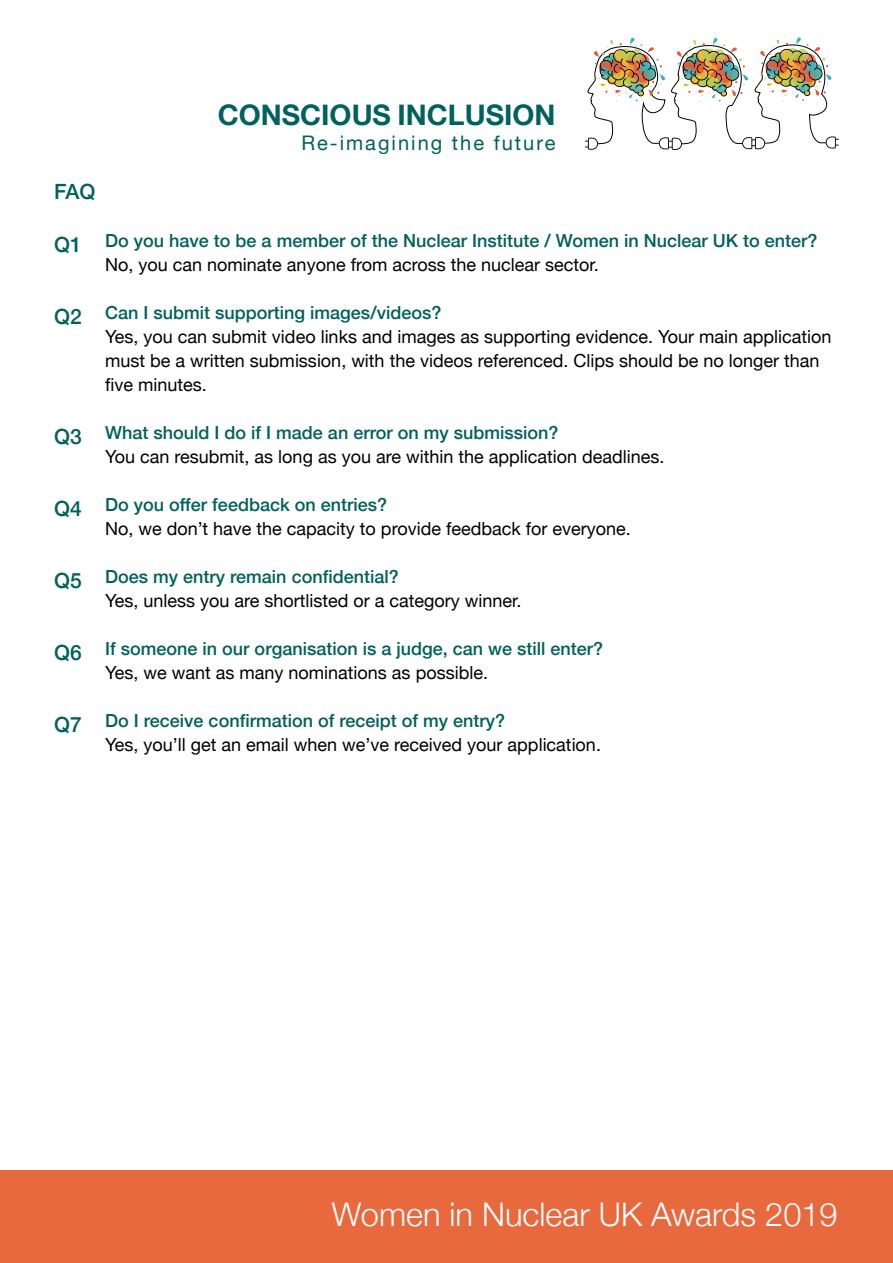
<style>
.page{position:relative;width:893px;height:1263px;background:#fff}
.page>*{position:absolute;margin:0;border:0;box-sizing:border-box;transform-origin:0 0}
.t1{font:300 32.55px "Helvetica Neue";color:#fff}
.t2{font:700 28.35px "Helvetica Neue";color:#00615d}
.t3{font:500 21px "Helvetica Neue";color:#00615d}
.t4{font:20.1px "Helvetica Neue";letter-spacing:.1em;color:#00615d}
.t5{font:18px/24px "Helvetica Neue";color:#000}
.t6{font:500 18px "Helvetica Neue";color:#00615d}
</style>
<div class="page">
<div style="left:0;top:1170px;width:893px;height:93px;background:#e8693d"></div>
<svg style="left:585px;top:37px;width:254px;height:113px"></svg>
<p class="t3" style="left:54px;top:175px;width:43px">FAQ</p>
<h2 class="t2" style="left:218px;top:93px;width:339px">CONSCIOUS INCLUSION</h2>
<p class="t4" style="left:301px;top:128px;width:256px">Re-imagining the future</p>
<p class="t3" style="left:54px;top:227px;width:29px">Q1</p>
<p class="t3" style="left:54px;top:299px;width:29px">Q2</p>
<p class="t3" style="left:54px;top:419px;width:29px">Q3</p>
<p class="t3" style="left:54px;top:491px;width:29px">Q4</p>
<p class="t3" style="left:54px;top:563px;width:29px">Q5</p>
<p class="t3" style="left:54px;top:635px;width:29px">Q6</p>
<p class="t3" style="left:54px;top:707px;width:29px">Q7</p>
<p class="t6" style="left:105px;top:226px;width:714px">Do you have to be a member of the Nuclear Institute / Women in Nuclear UK to enter?</p>
<p class="t5" style="left:105px;top:254px;width:495px">No, you can nominate anyone from across the nuclear sector.</p>
<p class="t6" style="left:105px;top:298px;width:338px">Can I submit supporting images/videos?</p>
<p class="t5" style="left:105px;top:326px;width:728px">Yes, you can submit video links and images as supporting evidence. Your main application must be a written submission, with the videos referenced. Clips should be no longer than five minutes.</p>
<p class="t6" style="left:105px;top:418px;width:455px">What should I do if I made an error on my submission?</p>
<p class="t5" style="left:105px;top:446px;width:561px">You can resubmit, as long as you are within the application deadlines.</p>
<p class="t6" style="left:105px;top:490px;width:283px">Do you offer feedback on entries?</p>
<p class="t5" style="left:105px;top:518px;width:527px">No, we don’t have the capacity to provide feedback for everyone.</p>
<p class="t6" style="left:105px;top:562px;width:295px">Does my entry remain confidential?</p>
<p class="t5" style="left:105px;top:590px;width:418px">Yes, unless you are shortlisted or a category winner.</p>
<p class="t6" style="left:105px;top:634px;width:499px">If someone in our organisation is a judge, can we still enter?</p>
<p class="t5" style="left:105px;top:662px;width:384px">Yes, we want as many nominations as possible.</p>
<p class="t6" style="left:105px;top:706px;width:401px">Do I receive confirmation of receipt of my entry?</p>
<p class="t5" style="left:105px;top:734px;width:497px">Yes, you’ll get an email when we’ve received your application.</p>
<h1 class="t1" style="left:332px;top:1188px;width:507px">Women in Nuclear UK Awards 2019</h1>
</div>
